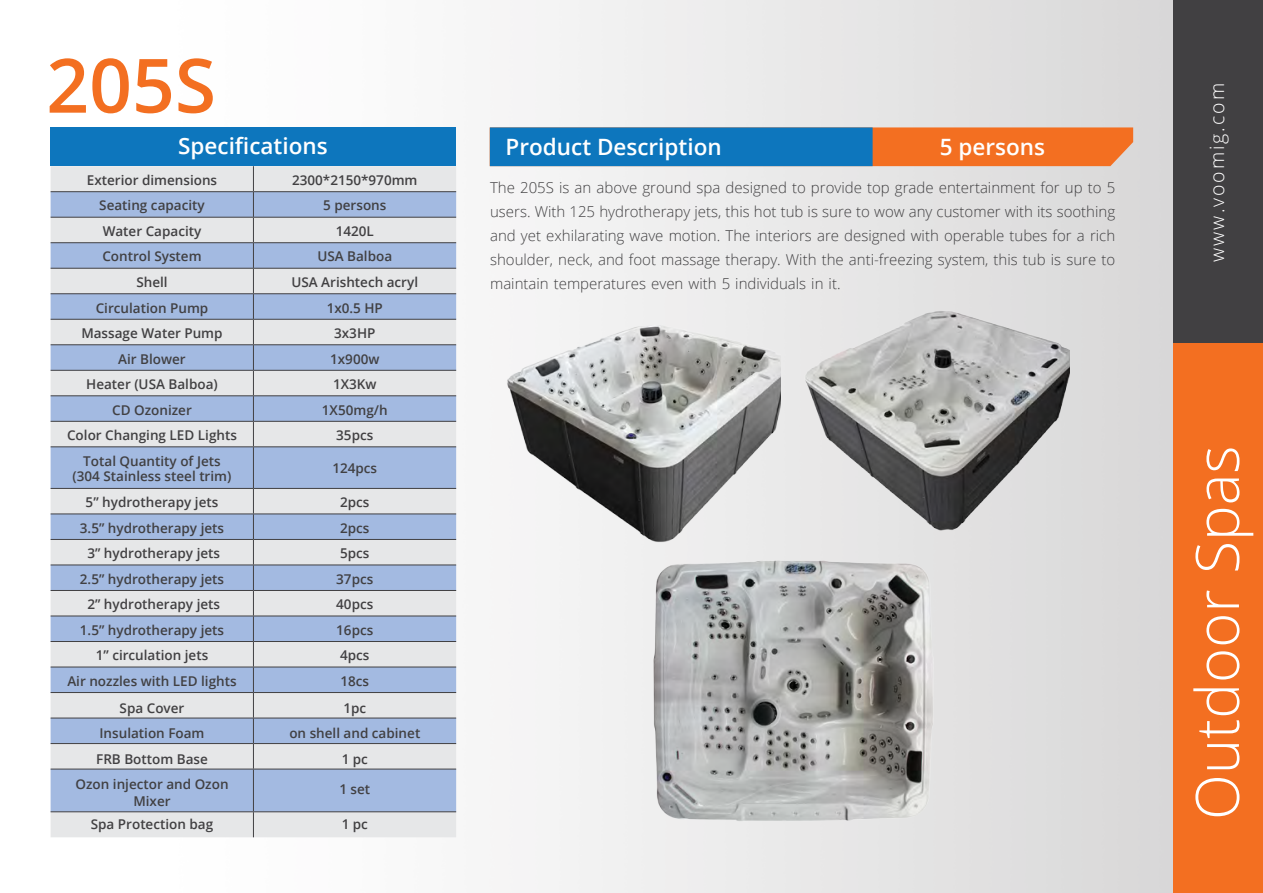
<style>
.page{position:relative;width:1263px;height:893px;background:#fff}
.page>*{position:absolute;margin:0;border:0;box-sizing:border-box;transform-origin:0 0}
.t1{font:600 75px "Open Sans";color:#f36f21}
.t2{font:300 60px "Open Sans";color:#fff}
.t3{font:600 22.5px "Open Sans";color:#fff}
.t4{font:300 19.5px "Open Sans";letter-spacing:.1em;color:#fff}
.t5{font:300 15px/24px "Open Sans";color:#414042;text-align:justify}
.t6{font:600 13.5px/15px "Open Sans";color:#414042;text-align:center}
</style>
<div class="page">
<img style="left:50px;top:0;width:1124px;height:893px">
<div style="left:1174px;top:2px;width:89px;height:891px;background:#f36f21"></div>
<div style="left:1174px;top:0;width:89px;height:342px;background:#414042"></div>
<div style="left:51px;top:166px;width:405px;height:671px;background:#e6e7e8"></div>
<svg style="left:51px;top:192px;width:405px;height:619px;background:#bfcce2"></svg>
<hr style="left:51px;top:191px;width:202px;height:1px;background:#414042">
<hr style="left:253px;top:191px;width:203px;height:1px;background:#414042">
<hr style="left:51px;top:217px;width:202px;height:1px;background:#414042">
<hr style="left:253px;top:217px;width:203px;height:1px;background:#414042">
<hr style="left:51px;top:242px;width:202px;height:1px;background:#414042">
<hr style="left:253px;top:242px;width:203px;height:1px;background:#414042">
<hr style="left:51px;top:268px;width:202px;height:1px;background:#414042">
<hr style="left:253px;top:268px;width:203px;height:1px;background:#414042">
<hr style="left:51px;top:293px;width:202px;height:1px;background:#414042">
<hr style="left:253px;top:293px;width:203px;height:1px;background:#414042">
<hr style="left:51px;top:319px;width:202px;height:1px;background:#414042">
<hr style="left:253px;top:319px;width:203px;height:1px;background:#414042">
<hr style="left:51px;top:344px;width:202px;height:1px;background:#414042">
<hr style="left:253px;top:344px;width:203px;height:1px;background:#414042">
<hr style="left:51px;top:370px;width:202px;height:1px;background:#414042">
<hr style="left:253px;top:370px;width:203px;height:1px;background:#414042">
<hr style="left:51px;top:395px;width:202px;height:1px;background:#414042">
<hr style="left:253px;top:395px;width:203px;height:1px;background:#414042">
<hr style="left:51px;top:421px;width:202px;height:1px;background:#414042">
<hr style="left:253px;top:421px;width:203px;height:1px;background:#414042">
<svg style="left:253px;top:166px;width:1px;height:280px"></svg>
<hr style="left:51px;top:446px;width:202px;height:1px;background:#414042">
<hr style="left:253px;top:446px;width:203px;height:1px;background:#414042">
<hr style="left:253px;top:447px;width:1px;height:41px;background:#414042">
<hr style="left:51px;top:488px;width:202px;height:1px;background:#414042">
<hr style="left:253px;top:488px;width:203px;height:1px;background:#414042">
<hr style="left:51px;top:514px;width:202px;height:1px;background:#414042">
<hr style="left:253px;top:514px;width:203px;height:1px;background:#414042">
<hr style="left:51px;top:539px;width:202px;height:1px;background:#414042">
<hr style="left:253px;top:539px;width:203px;height:1px;background:#414042">
<hr style="left:51px;top:565px;width:202px;height:1px;background:#414042">
<hr style="left:253px;top:565px;width:203px;height:1px;background:#414042">
<hr style="left:51px;top:590px;width:202px;height:1px;background:#414042">
<hr style="left:253px;top:590px;width:203px;height:1px;background:#414042">
<hr style="left:51px;top:616px;width:202px;height:1px;background:#414042">
<hr style="left:253px;top:616px;width:203px;height:1px;background:#414042">
<hr style="left:51px;top:641px;width:202px;height:1px;background:#414042">
<hr style="left:253px;top:641px;width:203px;height:1px;background:#414042">
<hr style="left:51px;top:667px;width:202px;height:1px;background:#414042">
<hr style="left:253px;top:667px;width:203px;height:1px;background:#414042">
<hr style="left:51px;top:692px;width:202px;height:1px;background:#414042">
<hr style="left:253px;top:692px;width:203px;height:1px;background:#414042">
<hr style="left:51px;top:718px;width:202px;height:1px;background:#414042">
<hr style="left:253px;top:718px;width:203px;height:1px;background:#414042">
<hr style="left:51px;top:743px;width:202px;height:1px;background:#414042">
<hr style="left:253px;top:743px;width:203px;height:1px;background:#414042">
<svg style="left:253px;top:489px;width:1px;height:280px"></svg>
<hr style="left:51px;top:769px;width:202px;height:1px;background:#414042">
<hr style="left:253px;top:769px;width:203px;height:1px;background:#414042">
<hr style="left:253px;top:769px;width:1px;height:42px;background:#414042">
<hr style="left:51px;top:811px;width:202px;height:1px;background:#414042">
<hr style="left:253px;top:811px;width:203px;height:1px;background:#414042">
<svg style="left:253px;top:812px;width:1px;height:25px"></svg>
<div style="left:51px;top:127px;width:405px;height:39px;background:#0d76bd"></div>
<svg style="left:490px;top:127px;width:643px;height:39px;background:#6b7580"></svg>
<img style="left:505px;top:322px;width:276px;height:221px">
<img style="left:651px;top:558px;width:285px;height:265px">
<img style="left:802px;top:309px;width:267px;height:224px">
<h1 class="t1" style="left:46px;top:34px;width:171px">205S</h1>
<h3 class="t3" style="left:178px;top:130px;width:151px">Specifications</h3>
<h3 class="t3" style="left:506px;top:132px;width:218px">Product Description</h3>
<h3 class="t3" style="left:940px;top:131px;width:107px">5 persons</h3>
<p class="t6" style="left:87px;top:172px;width:132px">Exterior dimensions</p>
<p class="t6" style="left:292px;top:172px;width:127px">2300*2150*970mm</p>
<p class="t6" style="left:99px;top:198px;width:107px">Seating capacity</p>
<p class="t6" style="left:323px;top:198px;width:65px">5 persons</p>
<p class="t6" style="left:103px;top:223px;width:100px">Water Capacity</p>
<p class="t6" style="left:336px;top:223px;width:40px">1420L</p>
<p class="t6" style="left:102px;top:249px;width:101px">Control System</p>
<p class="t6" style="left:317px;top:249px;width:76px">USA Balboa</p>
<p class="t6" style="left:136px;top:274px;width:33px">Shell</p>
<p class="t6" style="left:291px;top:274px;width:128px">USA Arishtech acryl</p>
<p class="t6" style="left:96px;top:300px;width:114px">Circulation Pump</p>
<p class="t6" style="left:327px;top:300px;width:58px">1x0.5 HP</p>
<p class="t6" style="left:81px;top:325px;width:143px">Massage Water Pump</p>
<p class="t6" style="left:334px;top:325px;width:43px">3x3HP</p>
<p class="t6" style="left:118px;top:351px;width:69px">Air Blower</p>
<p class="t6" style="left:330px;top:351px;width:51px">1x900w</p>
<p class="t6" style="left:86px;top:376px;width:133px">Heater (USA Balboa)</p>
<p class="t6" style="left:333px;top:376px;width:45px">1X3Kw</p>
<p class="t6" style="left:112px;top:402px;width:81px">CD Ozonizer</p>
<p class="t6" style="left:322px;top:402px;width:67px">1X50mg/h</p>
<p class="t6" style="left:67px;top:427px;width:171px">Color Changing LED Lights</p>
<p class="t6" style="left:336px;top:427px;width:39px">35pcs</p>
<p class="t6" style="left:73px;top:453px;width:160px">Total Quantity of Jets (304 Stainless steel trim)</p>
<p class="t6" style="left:332px;top:460px;width:46px">124pcs</p>
<p class="t6" style="left:86px;top:494px;width:134px">5” hydrotherapy jets</p>
<p class="t6" style="left:340px;top:494px;width:31px">2pcs</p>
<p class="t6" style="left:80px;top:520px;width:146px">3.5” hydrotherapy jets</p>
<p class="t6" style="left:340px;top:520px;width:31px">2pcs</p>
<p class="t6" style="left:87px;top:545px;width:134px">3” hydrotherapy jets</p>
<p class="t6" style="left:340px;top:545px;width:31px">5pcs</p>
<p class="t6" style="left:80px;top:571px;width:146px">2.5” hydrotherapy jets</p>
<p class="t6" style="left:336px;top:571px;width:39px">37pcs</p>
<p class="t6" style="left:87px;top:597px;width:134px">2” hydrotherapy jets</p>
<p class="t6" style="left:336px;top:597px;width:39px">40pcs</p>
<p class="t6" style="left:80px;top:622px;width:146px">1.5” hydrotherapy jets</p>
<p class="t6" style="left:336px;top:622px;width:39px">16pcs</p>
<p class="t6" style="left:96px;top:648px;width:114px">1” circulation jets</p>
<p class="t6" style="left:340px;top:648px;width:31px">4pcs</p>
<p class="t6" style="left:67px;top:673px;width:171px">Air nozzles with LED lights</p>
<p class="t6" style="left:340px;top:673px;width:30px">18cs</p>
<p class="t6" style="left:120px;top:700px;width:66px">Spa Cover</p>
<p class="t6" style="left:343px;top:700px;width:24px">1pc</p>
<p class="t6" style="left:100px;top:726px;width:107px">Insulation Foam</p>
<p class="t6" style="left:289px;top:726px;width:132px">on shell and cabinet</p>
<p class="t6" style="left:96px;top:751px;width:113px">FRB Bottom Base</p>
<p class="t6" style="left:342px;top:751px;width:28px">1 pc</p>
<p class="t6" style="left:75px;top:776px;width:155px;line-height:17.1px">Ozon injector and Ozon<br>Mixer</p>
<p class="t6" style="left:339px;top:781px;width:32px">1 set</p>
<p class="t6" style="left:91px;top:816px;width:124px">Spa Protection bag</p>
<p class="t6" style="left:342px;top:816px;width:28px">1 pc</p>
<p class="t5" style="left:490px;top:175px;width:627px">The 205S is an above ground spa designed to provide top grade entertainment for up to 5 users. With 125 hydrotherapy jets, this hot tub is sure to wow any customer with its soothing and yet exhilarating wave motion. The interiors are designed with operable tubes for a rich shoulder, neck, and foot massage therapy. With the anti-freezing system, this tub is sure to maintain temperatures even with 5 individuals in it.</p>
<h3 class="t4" style="left:1204px;top:262px;width:180px;rotate:-90deg">www.voomig.com</h3>
<h2 class="t2" style="left:1176px;top:820px;width:376px;rotate:-90deg">Outdoor Spas</h2>
</div>
